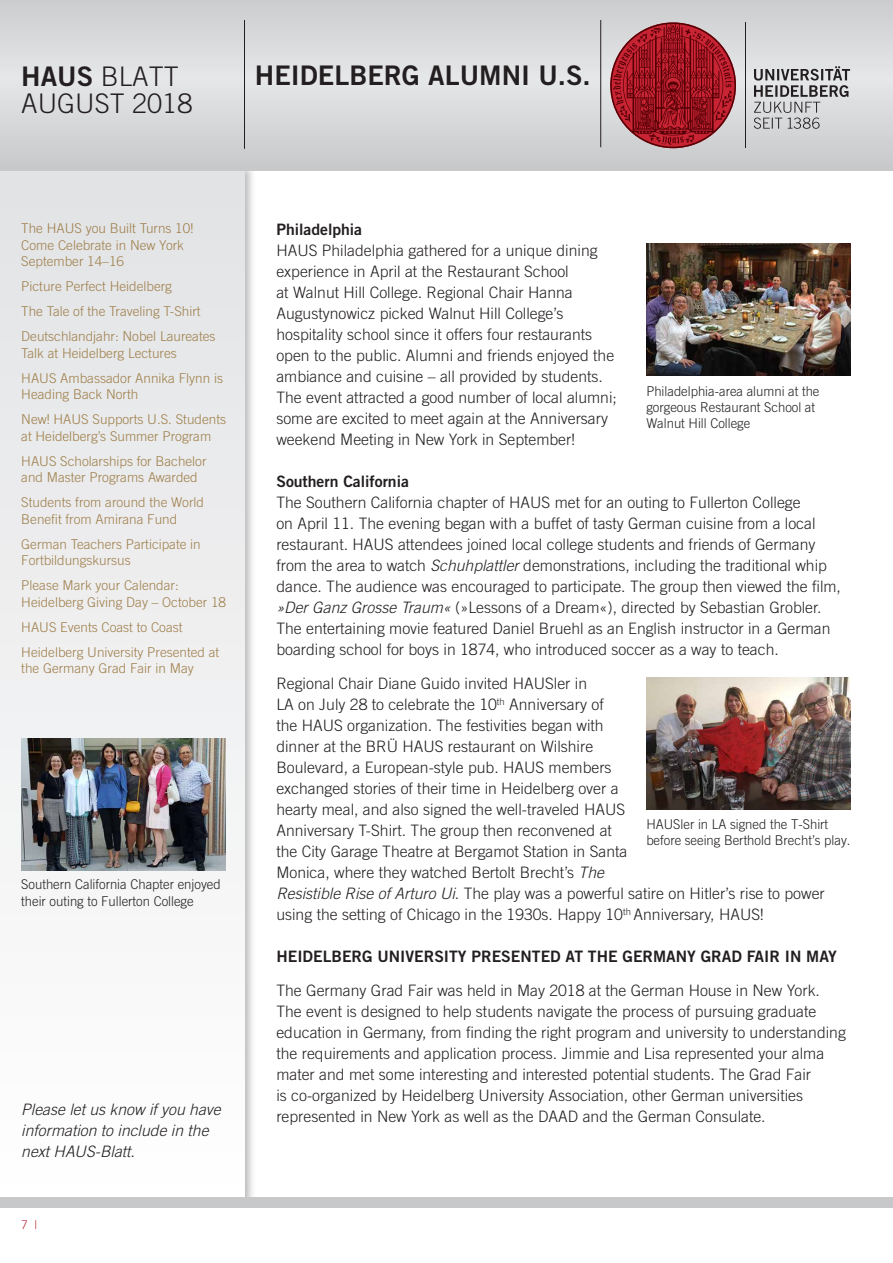
<style>
.page{position:relative;width:893px;height:1263px;background:#fff}
.page>*{position:absolute;margin:0;border:0;box-sizing:border-box;transform-origin:0 0}
.t1{font:27px "Trade Gothic LT Std Bd 2";color:#231f20}
.t2{font:300 27px/27px "Trade Gothic LT Std";color:#231f20}
.t3{font:300 15.75px/21px "Trade Gothic LT Std";color:#231f20}
.t4{font:15.75px "Trade Gothic LT Std Bd 2";color:#231f20}
.t5{font:italic 300 15.75px/21px "Trade Gothic LT Std";color:#231f20}
.t6{font:300 13.5px/16.5px "Trade Gothic LT Std";color:#9f7f4b}
.t7{font:300 13.5px/16.2px "Trade Gothic LT Std";color:#231f20}
.t8{font:300 12px "Trade Gothic LT Std";color:#b72837}
.s1{font-family:"Trade Gothic LT Std Bd 2";font-weight:400}
.s2{font-style:italic}
</style>
<div class="page">
<div style="left:0;top:163px;width:256px;height:1045px;background:#231f20;opacity:.3"></div>
<div style="left:0;top:166px;width:244px;height:1031px;background:linear-gradient(to bottom,#e1e2e4,#fefefe)"></div>
<svg style="left:0;top:0;width:893px;height:170px;background:#d6d7d9"></svg>
<hr style="left:244px;top:20px;width:1px;height:129px;background:#231f20">
<hr style="left:600px;top:20px;width:1px;height:127px;background:#231f20">
<div style="left:0;top:1197px;width:893px;height:11px;background:#c7c8ca"></div>
<hr style="left:745px;top:22px;width:1px;height:126px;background:#231f20">
<svg style="left:754px;top:66px;width:96px;height:63px;background:#b3b3b5"></svg>
<svg style="left:610px;top:22px;width:126px;height:126px;background:#a53e48"></svg>
<img style="left:21px;top:738px;width:204px;height:132px">
<img style="left:646px;top:243px;width:204px;height:133px">
<img style="left:646px;top:677px;width:204px;height:132px">
<h1 class="t2" style="left:21px;top:62px;width:173px"><span class="s1">HAUS</span> Blatt august 2018</h1>
<h1 class="t1" style="left:255px;top:59px;width:337px">Heidelberg Alumni U.S.</h1>
<p class="t6" style="left:21px;top:220px;width:174px;text-indent:65px">you Built Turns 10!<br>Come Celebrate in New York -September 14–16</p>
<p class="t6" style="left:21px;top:273px;width:196px;line-height:25px">Picture Perfect Heidelberg<br>The Tale of the Traveling T-Shirt<br>Deutschlandjahr: Nobel Laureates</p>
<p class="t6" style="left:21px;top:340px;width:157px;line-height:25px">Talk at Heidelberg Lectures<br>HAUS</p>
<p class="t6" style="left:21px;top:220px;width:45px">The HAUS</p>
<p class="t6" style="left:21px;top:369px;width:203px;text-indent:39px">Ambassador Annika Flynn is<br>Heading Back North</p>
<p class="t6" style="left:21px;top:411px;width:52px">New! HAUS</p>
<p class="t6" style="left:21px;top:411px;width:206px;text-indent:71px">Supports U .S. Students at Heidelberg’s Summer Program</p>
<p class="t6" style="left:21px;top:452px;width:19px">HAUS</p>
<p class="t6" style="left:21px;top:452px;width:187px;text-indent:39px">Scholarships for Bachelor and Master Programs Awarded</p>
<p class="t6" style="left:21px;top:494px;width:184px">Students from around the World<br>Benefit from Amirana Fund</p>
<p class="t6" style="left:21px;top:535px;width:181px">German Teachers Participate in<br>Fortbildungskursus</p>
<p class="t6" style="left:21px;top:577px;width:206px">Please Mark your Calendar:<br>Heidelberg Giving Day – October 18</p>
<p class="t6" style="left:21px;top:618px;width:19px">HAUS</p>
<p class="t6" style="left:21px;top:614px;width:199px;line-height:25px;text-align:center">Events Coast to Coast<br>Heidelberg U niversity Presented at</p>
<p class="t6" style="left:21px;top:660px;width:174px">the Germany Grad Fair in May</p>
<p class="t7" style="left:21px;top:876px;width:201px">Southern California Chapter enjoyed their outing to Fullerton College</p>
<p class="t5" style="left:21px;top:1099px;width:201px">Please let us know if you have information to include in the next HAUS-Blatt.</p>
<p class="t8" style="left:21px;top:1218px;width:18px">7 |</p>
<p class="t4" style="left:276px;top:219px;width:87px">Philadelphia</p>
<p class="t3" style="left:276px;top:239px;width:22px">HAUS</p>
<p class="t3" style="left:276px;top:239px;width:342px;text-indent:46px">Philadelphia gathered for a unique dining experience in April at the Restaurant School<br>at Walnut Hill College. Regional Chair Hanna Augustynowicz picked Walnut Hill College’s hospitality school since it offers four restaurants open to the public. Alumni and friends enjoyed the ambiance and cuisine – all provided by students.<br>The event attracted a good number of local alumni; some are excited to meet again at the Anniversary weekend Meeting in New York in September!</p>
<p class="t4" style="left:276px;top:471px;width:134px">Southern California</p>
<p class="t3" style="left:276px;top:491px;width:255px">The Southern California chapter of HAUS</p>
<p class="t7" style="left:646px;top:383px;width:175px">Philadelphia-area alumni at the gorgeous Restaurant School at<br>Walnut Hill College</p>
<p class="t3" style="left:276px;top:491px;width:541px;text-indent:278px">met for an outing to Fullerton College on April 11. The evening began with a buffet of tasty German cuisine from a local restaurant. HAUS</p>
<p class="t3" style="left:276px;top:533px;width:566px;text-indent:122px">attendees joined local college students and friends of Germany from the area to watch <span class="s2">Schuhplattler</span> demonstrations, including the traditional whip dance. The audience was encouraged to participate. The group then viewed the film, <span class="s2">»Der Ganz Grosse Traum«</span> (»Lessons of a Dream«), directed by Sebastian Grobler.<br>The entertaining movie featured Daniel Bruehl as an English instructor in a German boarding school for boys in 1874, who introduced soccer as a way to teach.</p>
<p class="t3" style="left:276px;top:672px;width:259px">Regional Chair Diane Guido invited HAUS</p>
<p class="t3" style="left:276px;top:672px;width:329px;text-indent:277px">ler in<br>LA on July 28 to celebrate the 10<sup>th</sup> Anniversary of the HAUS</p>
<p class="t3" style="left:276px;top:714px;width:329px;text-indent:71px">organization. The festivities began with dinner at the BRÜ HAUS</p>
<p class="t3" style="left:276px;top:735px;width:318px;text-indent:172px">restaurant on Wilshire<br>Boulevard, a European-style pub. HAUS</p>
<p class="t3" style="left:276px;top:756px;width:550px;text-indent:272px">members<br>exchanged stories of their time in Heidelberg over a<br>hearty meal, and also signed the well-traveled HAUS<br>Anniversary T-Shirt. The group then reconvened at<br>the City Garage Theatre at Bergamot Station in Santa<br>Monica, where they watched Bertolt Brecht’s <span class="s2">The<br>Resistible Rise of Arturo Ui</span>. The play was a powerful satire on Hitler’s rise to power using the setting of Chicago in the 1930s. Happy 10<sup>th</sup> Anniversary, HAUS</p>
<p class="t7" style="left:646px;top:815px;width:206px">HAUSler in LA signed the T-Shirt before seeing Berthold Brecht’s play.</p>
<p class="t3" style="left:760px;top:903px;width:5px">!</p>
<p class="t4" style="left:276px;top:946px;width:22px">HEIDELBERG</p>
<p class="t4" style="left:377px;top:946px;width:257px">UNIVERSITY PRESENTED AT THE GERM</p>
<p class="t4" style="left:666px;top:946px;width:172px">ANY GRAD FAIR IN MAY</p>
<p class="t3" style="left:276px;top:979px;width:571px">The Germany Grad Fair was held in May 2018 at the German House in New York.<br>The event is designed to help students navigate the process of pursuing graduate education in Germany, from finding the right program and university to understanding the requirements and application process. Jimmie and Lisa represented your alma mater and met some interesting and interested potential students. The Grad Fair<br>is co-organized by Heidelberg U niversity Association, other German universities represented in New York as well as the DAAD and the German Consulate.</p>
</div>
